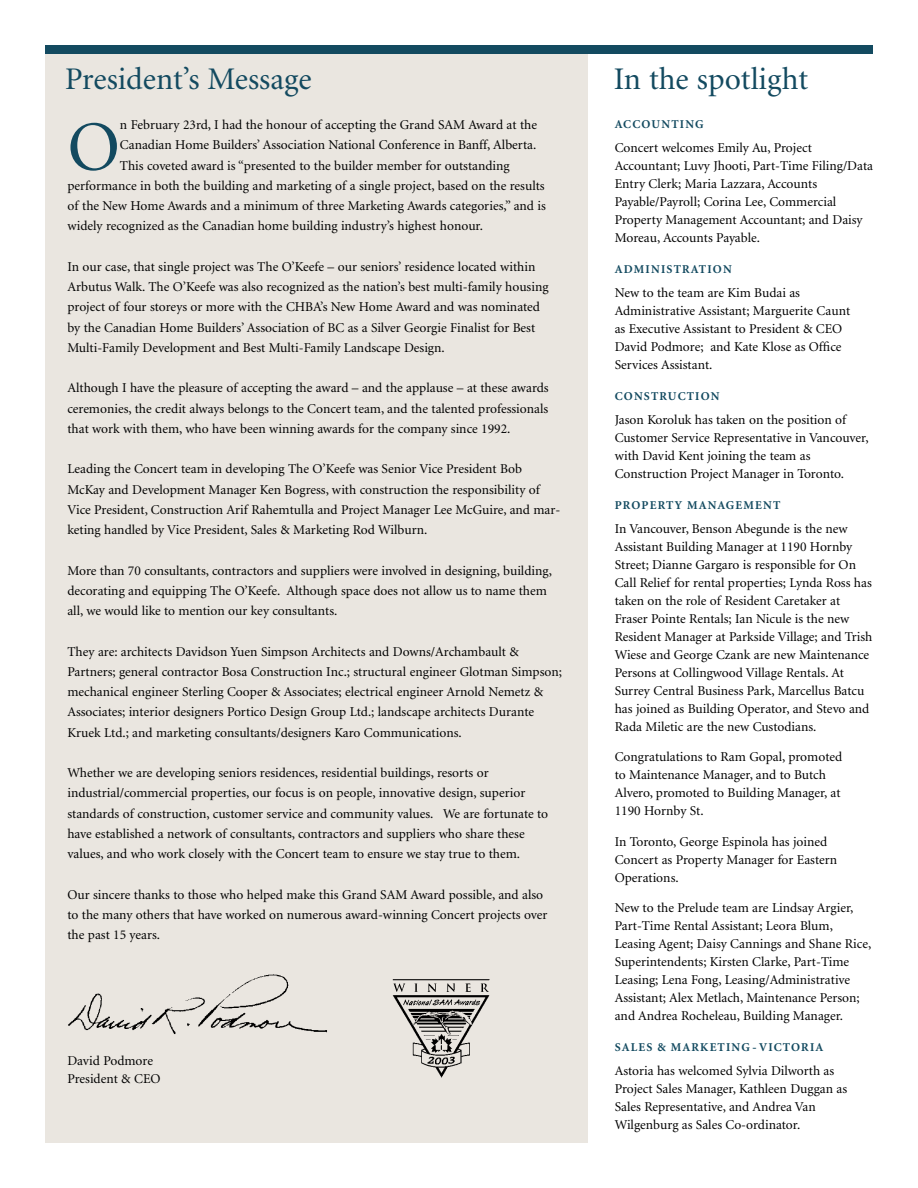
<style>
.page{position:relative;width:918px;height:1188px;background:#fff}
.page>*{position:absolute;margin:0;border:0;box-sizing:border-box;transform-origin:0 0}
.t1{font:70.5px "Minion";color:#134a60}
.t2{font:31.5px "Minion";color:#134a60}
.t3{font:13.5px/18px "Minion";color:#000}
.t4{font:700 12px "Minion";letter-spacing:.1em;color:#134a60}
</style>
<div class="page">
<div style="left:45px;top:45px;width:543px;height:1098px;background:#eae6e0"></div>
<div style="left:45px;top:45px;width:828px;height:9px;background:#134a60"></div>
<img style="left:68px;top:974px;width:259px;height:61px">
<img style="left:392px;top:979px;width:98px;height:99px">
<h2 class="t2" style="left:65px;top:66px;width:248px">President’s Message</h2>
<h2 class="t2" style="left:614px;top:67px;width:196px">In the spotlight</h2>
<h1 class="t1" style="left:67px;top:120px;width:54px">O</h1>
<p class="t3" style="left:120px;top:117px;width:419px">n February 23rd, I had the honour of accepting the Grand SAM Award at the</p>
<p class="t3" style="left:120px;top:137px;width:418px">Canadian Home Builders’ Association National Conference in Banff, Alberta.</p>
<p class="t3" style="left:120px;top:157px;width:391px">This coveted award is “presented to the builder member for outstanding</p>
<p class="t3" style="left:67px;top:178px;width:479px">performance in both the building and marketing of a single project, based on the results</p>
<p class="t3" style="left:67px;top:198px;width:480px">of the New Home Awards and a minimum of three Marketing Awards categories,” and is</p>
<p class="t3" style="left:67px;top:218px;width:417px">widely recognized as the Canadian home building industry’s highest honour.</p>
<p class="t3" style="left:67px;top:258px;width:483px;line-height:20.2px">In our case, that single project was The O’Keefe – our seniors’ residence located within Arbutus Walk. The O’Keefe was also recognized as the nation’s best multi-family housing project of four storeys or more with the CHBA’s New Home Award and was nominated by the Canadian Home Builders’ Association of BC as a Silver Georgie Finalist for Best Multi-Family Development and Best Multi-Family Landscape Design.</p>
<p class="t3" style="left:67px;top:379px;width:483px;line-height:20.2px;text-align:justify">Although I have the pleasure of accepting the award – and the applause – at these awards ceremonies, the credit always belongs to the Concert team, and the talented professionals that work with them, who have been winning awards for the company since 1992.</p>
<p class="t3" style="left:67px;top:460px;width:494px;line-height:20.2px">Leading the Concert team in developing The O’Keefe was Senior Vice President Bob McKay and Development Manager Ken Bogress, with construction the responsibility of Vice President, Construction Arif Rahemtulla and Project Manager Lee McGuire, and mar&shy;keting handled by Vice President, Sales &amp; Marketing Rod Wilburn.</p>
<p class="t3" style="left:67px;top:561px;width:486px;line-height:20.2px">More than 70 consultants, contractors and suppliers were involved in designing, building, decorating and equipping The O’Keefe. Although space does not allow us to name them all, we would like to mention our key consultants.</p>
<p class="t3" style="left:67px;top:642px;width:496px;line-height:20.2px">They are: architects Davidson Yuen Simpson Architects and Downs/Archambault &amp; Partners; general contractor Bosa Construction Inc.; structural engineer Glotman Simpson; mechanical engineer Sterling Cooper &amp; Associates; electrical engineer Arnold Nemetz &amp; Associates; interior designers Portico Design Group Ltd.; landscape architects Durante Kruek Ltd.; and marketing consultants/designers Karo Communications.</p>
<p class="t3" style="left:67px;top:764px;width:482px;line-height:20.2px">Whether we are developing seniors residences, residential buildings, resorts or industrial/commercial properties, our focus is on people, innovative design, superior standards of construction, customer service and community values. We are fortunate to have established a network of consultants, contractors and suppliers who share these values, and who work closely with the Concert team to ensure we stay true to them.</p>
<p class="t3" style="left:67px;top:885px;width:482px;line-height:20.2px">Our sincere thanks to those who helped make this Grand SAM Award possible, and also to the many others that have worked on numerous award-winning Concert projects over the past 15 years.</p>
<p class="t3" style="left:67px;top:1053px;width:95px">David Podmore<br>President &amp; CEO</p>
<p class="t4" style="left:615px;top:120px;width:90px">ACCOUNTING</p>
<p class="t3" style="left:615px;top:140px;width:260px">Concert welcomes Emily Au, Project Accountant; Luvy Jhooti, Part-Time Filing/Data Entry Clerk; Maria Lazzara, Accounts Payable/Payroll; Corina Lee, Commercial Property Management Accountant; and Daisy Moreau, Accounts Payable.</p>
<p class="t4" style="left:615px;top:265px;width:119px">ADMINISTRATION</p>
<p class="t3" style="left:615px;top:285px;width:237px">New to the team are Kim Budai as Administrative Assistant; Marguerite Caunt as Executive Assistant to President &amp; CEO David Podmore; and Kate Klose as Office Services Assistant.</p>
<p class="t4" style="left:615px;top:391px;width:106px">CONSTRUCTION</p>
<p class="t3" style="left:615px;top:412px;width:255px">Jason Koroluk has taken on the position of Customer Service Representative in Vancouver, with David Kent joining the team as Construction Project Manager in Toronto.</p>
<p class="t4" style="left:615px;top:500px;width:167px">PROPERTY MANAGEMENT</p>
<p class="t3" style="left:615px;top:521px;width:259px">In Vancouver, Benson Abegunde is the new Assistant Building Manager at 1190 Hornby Street; Dianne Gargaro is responsible for On Call Relief for rental properties; Lynda Ross has taken on the role of Resident Caretaker at Fraser Pointe Rentals; Ian Nicule is the new Resident Manager at Parkside Village; and Trish Wiese and George Czank are new Maintenance Persons at Collingwood Village Rentals. At Surrey Central Business Park, Marcellus Batcu has joined as Building Operator, and Stevo and Rada Miletic are the new Custodians.</p>
<p class="t3" style="left:615px;top:749px;width:229px">Congratulations to Ram Gopal, promoted to Maintenance Manager, and to Butch Alvero, promoted to Building Manager, at 1190 Hornby St.</p>
<p class="t3" style="left:615px;top:834px;width:224px">In Toronto, George Espinola has joined<br>Concert as Property Manager for Eastern<br>Operations.</p>
<p class="t3" style="left:615px;top:900px;width:258px">New to the Prelude team are Lindsay Argier, Part-Time Rental Assistant; Leora Blum, Leasing Agent; Daisy Cannings and Shane Rice, Superintendents; Kirsten Clarke, Part-Time Leasing; Lena Fong, Leasing/Administrative Assistant; Alex Metlach, Maintenance Person; and Andrea Rocheleau, Building Manager.</p>
<p class="t4" style="left:615px;top:1042px;width:210px">SALES &amp; MARKETING -VICTORIA</p>
<p class="t3" style="left:615px;top:1063px;width:234px">Astoria has welcomed Sylvia Dilworth as Project Sales Manager, Kathleen Duggan as Sales Representative, and Andrea Van Wilgenburg as Sales Co-ordinator.</p>
</div>
